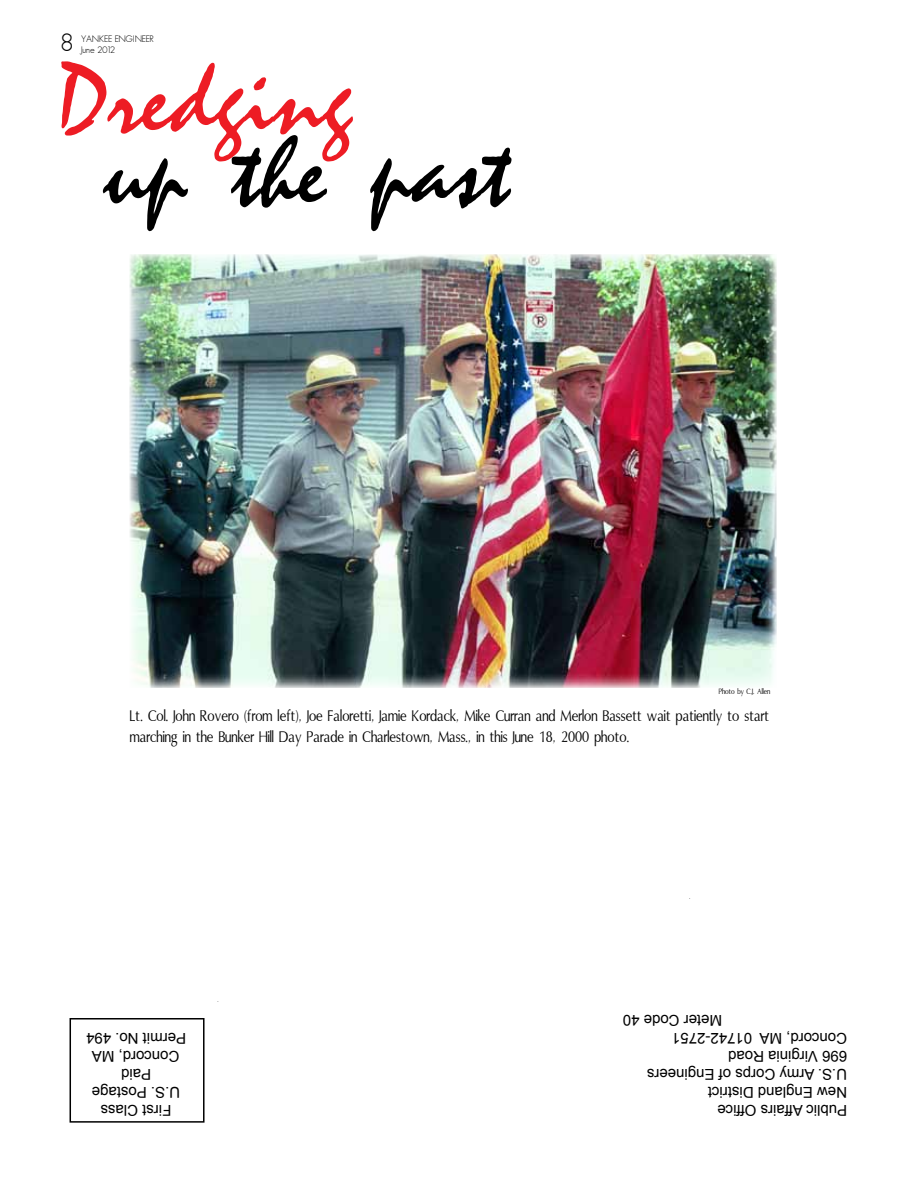
<style>
.page{position:relative;width:918px;height:1188px;background:#fff}
.page>*{position:absolute;margin:0;border:0;box-sizing:border-box;transform-origin:0 0}
.t1{font:90px "Mistral AV";color:#000}
.t2{font:90px "Mistral AV";color:#ed1c24}
.t3{font:300 24px "Futura";color:#000}
.t4{font:18px/21.6px "Oxford Th";color:#000}
.t5{font:15px/18px "Arial";color:#000;text-align:center}
.t6{font:300 9px/10.8px "Futura";color:#000}
.t7{font:9px "Oxford Th";color:#000}
</style>
<div class="page">
<div style="left:70px;top:1018px;width:135px;height:105px;border:2px solid #000"></div>
<img style="left:130px;top:254px;width:647px;height:434px">
<h2 class="t3" style="left:61px;top:27px;width:14px">8</h2>
<p class="t6" style="left:81px;top:33px;width:74px">YANKEE ENGINEER<br>June 2012</p>
<h1 class="t2" style="left:59px;top:34px;width:295px">Dredging</h1>
<h1 class="t1" style="left:104px;top:106px;width:409px">up the past</h1>
<p class="t7" style="left:719px;top:686px;width:53px">Photo by C.J. Allen</p>
<p class="t4" style="left:130px;top:705px;width:641px">Lt. Col. John Rovero (from left), Joe Faloretti, Jamie Kordack, Mike Curran and Merlon Bassett wait patiently to start marching in the Bunker Hill Day Parade in Charlestown, Mass., in this June 18, 2000 photo.</p>
<p class="t5" style="left:186px;top:1119px;width:102px;rotate:-180deg">First Class<br>U.S. Postage<br>Paid<br>Concord, MA<br>Permit No. 494</p>
<p class="t5" style="left:722px;top:1029px;width:101px;rotate:-180deg">Meter Code 40</p>
<p class="t5" style="left:847px;top:1047px;width:177px;rotate:-180deg">Concord, MA 01742-2751</p>
<p class="t5" style="left:847px;top:1065px;width:120px;rotate:-180deg">696 Virginia Road</p>
<p class="t5" style="left:847px;top:1083px;width:202px;rotate:-180deg">U.S. Army Corps of Engineers</p>
<p class="t5" style="left:847px;top:1101px;width:141px;rotate:-180deg">New England District</p>
<p class="t5" style="left:847px;top:1119px;width:131px;rotate:-180deg">Public Affairs Office</p>
</div>
